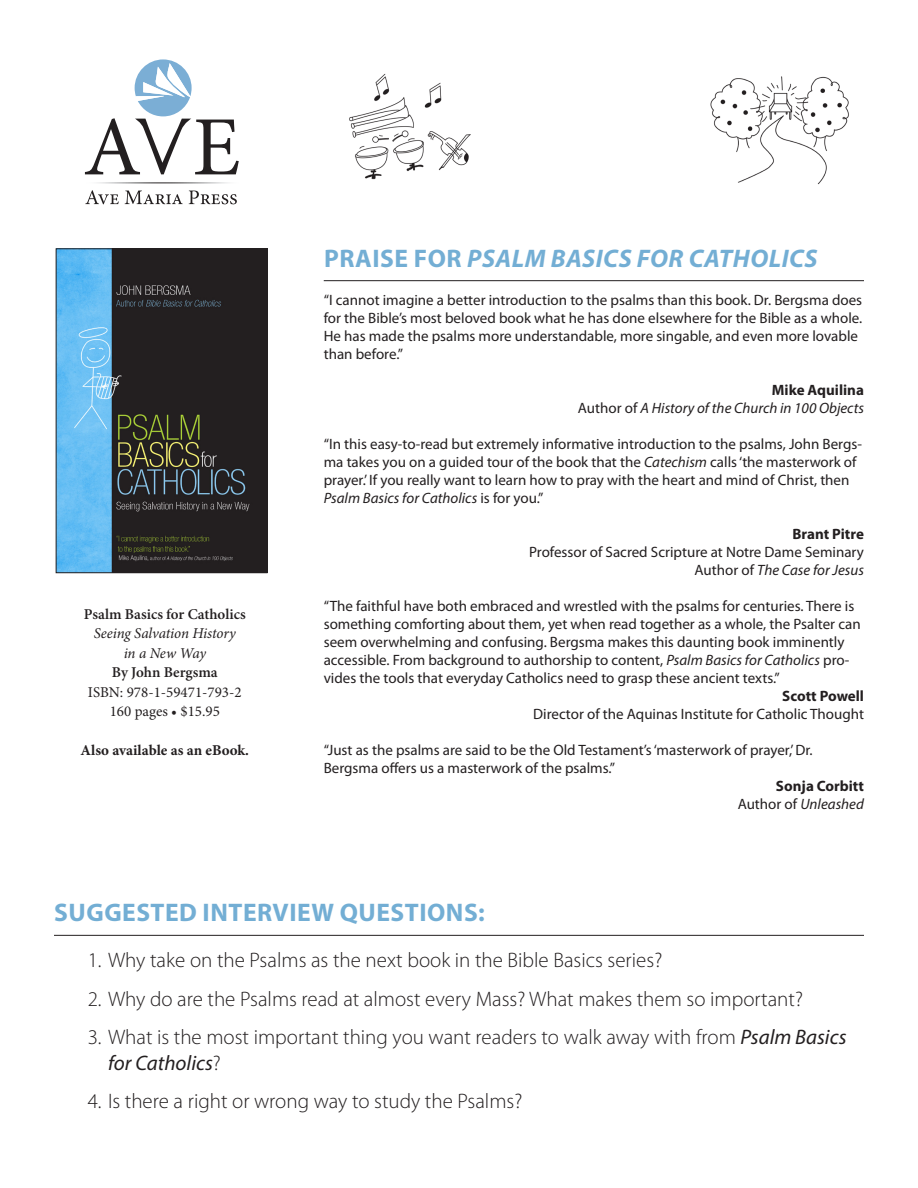
<style>
.page{position:relative;width:918px;height:1188px;background:#fff}
.page>*{position:absolute;margin:0;border:0;box-sizing:border-box;transform-origin:0 0}
.Headline{font:italic 700 25.5px "Myriad Pro";letter-spacing:.02em;color:#73aed4}
.Headline-2{font:700 25.5px "Myriad Pro";letter-spacing:.02em;color:#73aed4}
.t1{font:300 21px/25.2px "Myriad Pro";color:#231f20}
.Quote_Attribution{font:15px/18px "Myriad Pro";color:#231f20}
.Quote_Attribution-2{font:italic 15px "Myriad Pro";color:#231f20}
.Book_Info__Title{font:italic 15px/19.5px "Minion Pro";letter-spacing:-.01em;color:#231f20;text-align:center}
.Book_Info__Additiona{font:15px/19.5px "Minion Pro";color:#231f20;text-align:center}
.Quote_Attribution-3{font:700 15px "Myriad Pro";color:#231f20}
.Book_Info__Additiona-2{font:700 15px "Minion Pro";color:#231f20}
.s1{font-weight:600;font-style:normal}
.s2{font-weight:600}
.s3{font-style:normal}
.s4{font-style:italic}
.s5{font-weight:400;font-style:italic}
</style>
<div class="page">
<svg style="left:85px;top:59px;width:154px;height:115px"></svg>
<svg style="left:85px;top:190px;width:34px;height:14px"></svg>
<svg style="left:125px;top:191px;width:58px;height:13px"></svg>
<svg style="left:189px;top:191px;width:48px;height:13px"></svg>
<hr style="left:324px;top:280px;width:540px;height:1px;background:#231f20">
<hr style="left:54px;top:935px;width:810px;height:1px;background:#231f20">
<img style="left:58px;top:250px;width:207px;height:321px">
<div style="left:56px;top:248px;width:211px;height:325px;border:1px solid #231f20"></div>
<img style="left:710px;top:76px;width:139px;height:109px">
<img style="left:349px;top:74px;width:122px;height:106px">
<p class="Book_Info__Title" style="left:84px;top:604px;width:163px"><span class="s1">Psalm Basics for Catholics<br></span>Seeing Salvation History<br>in a New Way</p>
<p class="Book_Info__Additiona" style="left:88px;top:663px;width:155px"><span class="s2">By John Bergsma<br></span>ISBN: 978-1-59471-793-2<br>160 pages • $15.95</p>
<p class="Book_Info__Additiona-2" style="left:81px;top:740px;width:170px">Also available as an eBook.</p>
<p class="Headline" style="left:324px;top:242px;width:495px"><span class="s3">PRAISE FOR</span> PSALM BASICS FOR CATHOLICS</p>
<p class="Quote_Attribution" style="left:324px;top:291px;width:540px">“I cannot imagine a better introduction to the psalms than this book. Dr. Bergsma does for the Bible’s most beloved book what he has done elsewhere for the Bible as a whole.<br>He has made the psalms more understandable, more singable, and even more lovable than before.”</p>
<p class="Quote_Attribution-3" style="left:772px;top:380px;width:94px">Mike Aquilina</p>
<p class="Quote_Attribution-2" style="left:578px;top:399px;width:288px"><span class="s3">Author of</span> A History of the Church in 100 Objects</p>
<p class="Quote_Attribution" style="left:324px;top:435px;width:540px">“In this easy-to-read but extremely informative introduction to the psalms, John Bergs&shy;ma takes you on a guided tour of the book that the <span class="s4">Catechism</span> calls ‘the masterwork of prayer.’ If you really want to learn how to pray with the heart and mind of Christ, then <span class="s4">Psalm Basics for Catholics</span> is for you.”</p>
<p class="Quote_Attribution-3" style="left:793px;top:524px;width:73px">Brant Pitre</p>
<p class="Quote_Attribution" style="left:529px;top:543px;width:336px">Professor of Sacred Scripture at Notre Dame Seminary</p>
<p class="Quote_Attribution-2" style="left:695px;top:561px;width:171px"><span class="s3">Author of</span> The Case for Jesus</p>
<p class="Quote_Attribution" style="left:324px;top:597px;width:538px">“The faithful have both embraced and wrestled with the psalms for centuries. There is something comforting about them, yet when read together as a whole, the Psalter can seem overwhelming and confusing. Bergsma makes this daunting book imminently accessible. From background to authorship to content, <span class="s4">Psalm Basics for Catholics</span> pro&shy;vides the tools that everyday Catholics need to grasp these ancient texts.”</p>
<p class="Quote_Attribution-3" style="left:782px;top:686px;width:83px">Scott Powell</p>
<p class="Quote_Attribution" style="left:533px;top:705px;width:332px">Director of the Aquinas Institute for Catholic Thought</p>
<p class="Quote_Attribution" style="left:324px;top:741px;width:490px">“Just as the psalms are said to be the Old Testament’s ‘masterwork of prayer,’ Dr.<br>Bergsma offers us a masterwork of the psalms.”</p>
<p class="Quote_Attribution-3" style="left:776px;top:776px;width:90px">Sonja Corbitt</p>
<p class="Quote_Attribution-2" style="left:738px;top:795px;width:128px"><span class="s3">Author of</span> Unleashed</p>
<p class="Headline-2" style="left:54px;top:896px;width:432px">SUGGESTED INTERVIEW QUESTIONS:</p>
<p class="t1" style="left:88px;top:948px;width:576px">1. Why take on the Psalms as the next book in the Bible Basics series?</p>
<p class="t1" style="left:88px;top:986px;width:717px">2. Why do are the Psalms read at almost every Mass? What makes them so important?</p>
<p class="t1" style="left:108px;top:1025px;width:740px;text-indent:-20px">3. What is the most important thing you want readers to walk away with from <span class="s5">Psalm Basics for Catholics</span>?</p>
<p class="t1" style="left:88px;top:1089px;width:436px">4. Is there a right or wrong way to study the Psalms?</p>
</div>
